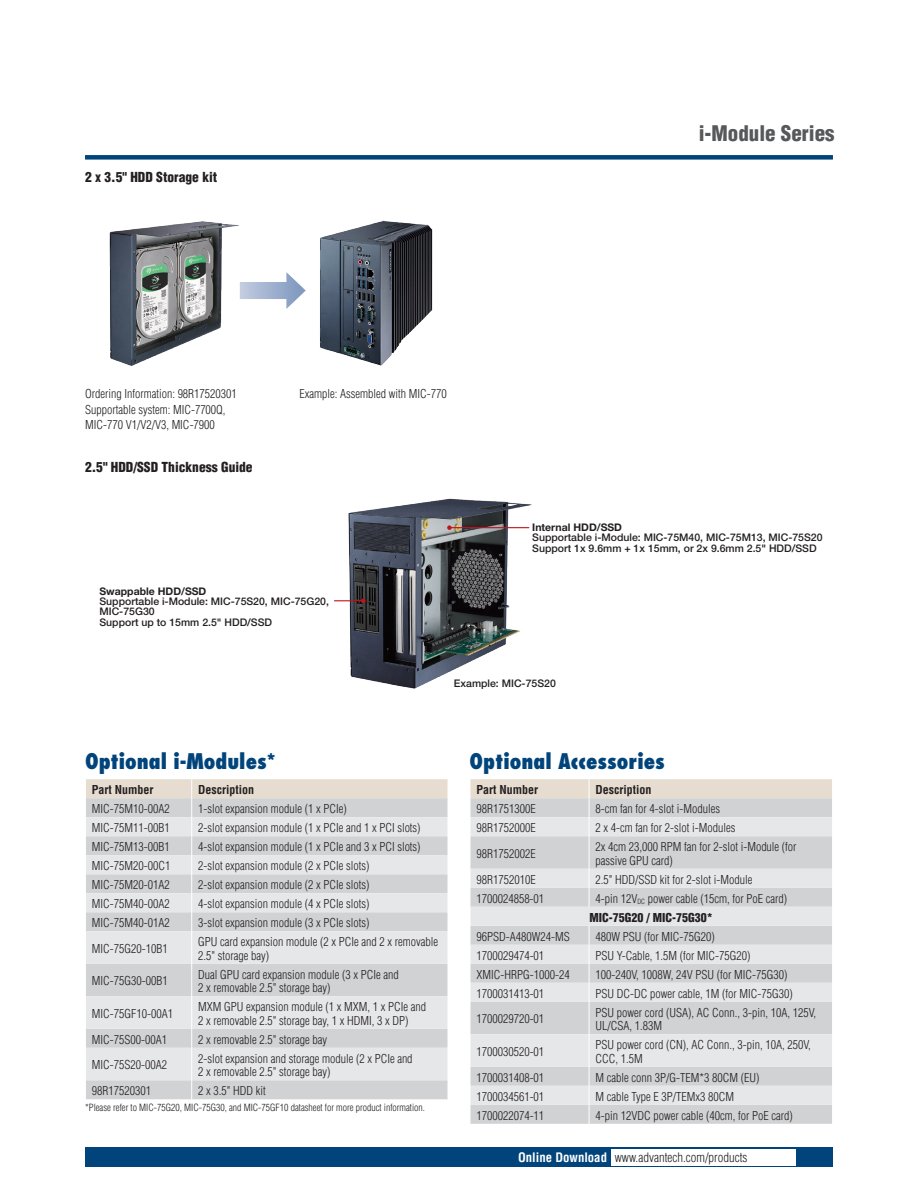
<style>
.page{position:relative;width:918px;height:1188px;background:#fff}
.page>*{position:absolute;margin:0;border:0;box-sizing:border-box;transform-origin:0 0}
.t1{font:800 condensed 21px "Futura";color:#00447b}
.t2{font:900 condensed 21px "Helvetica";color:#57585a}
.t3{font:900 condensed 13.5px "Helvetica";color:#231f20}
.t4{font:300 condensed 12.75px "Helvetica";color:#231f20}
.t5{font:300 condensed 12px/13.5px "Helvetica";color:#231f20}
.t6{font:700 condensed 12px "Helvetica";color:#231f20}
.t7{font:500 10.5px/10.4px "Helvetica Neue";color:#231f20}
.t8{font:700 10.5px "Helvetica Neue";color:#231f20}
.t9{font:300 condensed 9.75px "Helvetica";color:#231f20}
.s1{font-weight:900}
.s2{font-weight:700;color:#fff}
</style>
<div class="page">
<div style="left:85px;top:155px;width:748px;height:5px;background:#00447b"></div>
<div style="left:85px;top:1147px;width:748px;height:20px;background:#00447b"></div>
<div style="left:611px;top:1149px;width:184px;height:16px;background:#fff"></div>
<div style="left:86px;top:1080px;width:362px;height:19px;background:#d1d2d4"></div>
<svg style="left:86px;top:931px;width:362px;height:149px;fill:#e6e7e9"></svg>
<hr style="left:191px;top:931px;width:1px;height:33px;background:#fff">
<hr style="left:191px;top:964px;width:1px;height:32px;background:#fff">
<hr style="left:191px;top:996px;width:1px;height:33px;background:#fff">
<svg style="left:191px;top:1029px;width:1px;height:19px"></svg>
<hr style="left:191px;top:1048px;width:1px;height:32px;background:#fff">
<svg style="left:191px;top:1080px;width:1px;height:19px"></svg>
<svg style="left:86px;top:779px;width:362px;height:152px"></svg>
<img style="left:348px;top:498px;width:184px;height:191px">
<svg style="left:334px;top:599px;width:32px;height:4px"></svg>
<hr style="left:449px;top:527px;width:80px;height:1px;background:#c4121a">
<svg style="left:447px;top:525px;width:5px;height:5px"></svg>
<div style="left:471px;top:1105px;width:361px;height:19px;background:#d1d2d4"></div>
<svg style="left:471px;top:836px;width:361px;height:269px;fill:#d1d2d4"></svg>
<hr style="left:589px;top:836px;width:1px;height:33px;background:#fff">
<svg style="left:589px;top:869px;width:1px;height:38px"></svg>
<svg style="left:470px;top:869px;width:1px;height:133px"></svg>
<svg style="left:589px;top:926px;width:1px;height:76px"></svg>
<hr style="left:589px;top:1002px;width:1px;height:32px;background:#fff">
<hr style="left:589px;top:1034px;width:1px;height:33px;background:#fff">
<svg style="left:470px;top:1067px;width:1px;height:57px"></svg>
<svg style="left:589px;top:1067px;width:1px;height:57px"></svg>
<svg style="left:470px;top:779px;width:362px;height:57px"></svg>
<img style="left:109px;top:221px;width:131px;height:145px">
<img style="left:320px;top:220px;width:113px;height:146px">
<svg style="left:240px;top:272px;width:66px;height:37px"></svg>
<p class="t3" style="left:85px;top:168px;width:134px">2 x 3.5" HDD Storage kit</p>
<h1 class="t2" style="left:699px;top:120px;width:137px">i-Module Series</h1>
<p class="t5" style="left:85px;top:386px;width:153px;line-height:15.5px">Ordering Information: 98R17520301<br>Supportable system: MIC-7700Q,<br>MIC-770 V1/V2/V3, MIC-7900</p>
<p class="t5" style="left:300px;top:387px;width:149px">Example: Assembled with MIC-770</p>
<p class="t3" style="left:85px;top:459px;width:169px">2.5" HDD/SSD Thickness Guide</p>
<p class="t8" style="left:99px;top:584px;width:108px">Swappable HDD/SSD</p>
<p class="t7" style="left:99px;top:596px;width:231px">Supportable i-Module: MIC-75S20, MIC-75G20,<br>MIC-75G30<br>Support up to 15mm 2.5" HDD/SSD</p>
<p class="t8" style="left:532px;top:520px;width:91px">Internal HDD/SSD</p>
<p class="t7" style="left:532px;top:532px;width:292px;line-height:10.9px">Supportable i-Module: MIC-75M40, MIC-75M13, MIC-75S20<br>Support 1x 9.6mm + 1x 15mm, or 2x 9.6mm 2.5" HDD/SSD</p>
<p class="t7" style="left:454px;top:678px;width:103px">Example: MIC-75S20</p>
<h1 class="t1" style="left:85px;top:748px;width:192px">Optional i-Modules*</h1>
<p class="t6" style="left:92px;top:782px;width:63px">Part Number</p>
<p class="t6" style="left:198px;top:782px;width:57px">Description</p>
<p class="t5" style="left:92px;top:802px;width:79px">MIC-75M10-00A2</p>
<p class="t5" style="left:198px;top:802px;width:150px">1-slot expansion module (1 x PCIe)</p>
<p class="t5" style="left:92px;top:821px;width:79px">MIC-75M11-00B1</p>
<p class="t5" style="left:198px;top:821px;width:224px">2-slot expansion module (1 x PCIe and 1 x PCI slots)</p>
<p class="t5" style="left:92px;top:840px;width:79px">MIC-75M13-00B1</p>
<p class="t5" style="left:198px;top:840px;width:224px">4-slot expansion module (1 x PCIe and 3 x PCI slots)</p>
<p class="t5" style="left:92px;top:859px;width:80px">MIC-75M20-00C1</p>
<p class="t5" style="left:198px;top:859px;width:173px">2-slot expansion module (2 x PCIe slots)</p>
<p class="t5" style="left:92px;top:878px;width:79px">MIC-75M20-01A2</p>
<p class="t5" style="left:198px;top:878px;width:173px">2-slot expansion module (2 x PCIe slots)</p>
<p class="t5" style="left:92px;top:897px;width:79px">MIC-75M40-00A2</p>
<p class="t5" style="left:198px;top:897px;width:173px">4-slot expansion module (4 x PCIe slots)</p>
<p class="t5" style="left:92px;top:916px;width:79px">MIC-75M40-01A2</p>
<p class="t5" style="left:198px;top:916px;width:173px">3-slot expansion module (3 x PCIe slots)</p>
<p class="t5" style="left:92px;top:942px;width:77px">MIC-75G20-10B1</p>
<p class="t5" style="left:198px;top:935px;width:241px">GPU card expansion module (2 x PCIe and 2 x removable<br>2.5" storage bay)</p>
<p class="t5" style="left:92px;top:974px;width:77px">MIC-75G30-00B1</p>
<p class="t5" style="left:198px;top:967px;width:202px">Dual GPU card expansion module (3 x PCIe and<br>2 x removable 2.5" storage bay)</p>
<p class="t5" style="left:92px;top:1007px;width:83px">MIC-75GF10-00A1</p>
<p class="t5" style="left:198px;top:1000px;width:229px">MXM GPU expansion module (1 x MXM, 1 x PCIe and<br>2 x removable 2.5" storage bay, 1 x HDMI, 3 x DP)</p>
<p class="t5" style="left:92px;top:1032px;width:77px">MIC-75S00-00A1</p>
<p class="t5" style="left:198px;top:1032px;width:130px">2 x removable 2.5" storage bay</p>
<p class="t5" style="left:92px;top:1058px;width:77px">MIC-75S20-00A2</p>
<p class="t5" style="left:198px;top:1051px;width:216px">2-slot expansion and storage module (2 x PCIe and<br>2 x removable 2.5" storage bay)</p>
<p class="t5" style="left:92px;top:1084px;width:61px">98R17520301</p>
<p class="t5" style="left:198px;top:1084px;width:69px">2 x 3.5" HDD kit</p>
<p class="t9" style="left:85px;top:1102px;width:342px">*Please refer to MIC-75G20, MIC-75G30, and MIC-75GF10 datasheet for more product information.</p>
<h1 class="t1" style="left:470px;top:748px;width:197px">Optional Accessories</h1>
<p class="t6" style="left:476px;top:782px;width:63px">Part Number</p>
<p class="t6" style="left:595px;top:782px;width:57px">Description</p>
<p class="t5" style="left:476px;top:802px;width:61px">98R1751300E</p>
<p class="t5" style="left:595px;top:802px;width:126px">8-cm fan for 4-slot i-Modules</p>
<p class="t5" style="left:476px;top:821px;width:61px">98R1752000E</p>
<p class="t5" style="left:595px;top:821px;width:141px">2 x 4-cm fan for 2-slot i-Modules</p>
<p class="t5" style="left:476px;top:847px;width:61px">98R1752002E</p>
<p class="t5" style="left:595px;top:840px;width:203px">2x 4cm 23,000 RPM fan for 2-slot i-Module (for passive GPU card)</p>
<p class="t5" style="left:476px;top:872px;width:61px">98R1752010E</p>
<p class="t5" style="left:595px;top:872px;width:158px">2.5" HDD/SSD kit for 2-slot i-Module</p>
<p class="t5" style="left:476px;top:891px;width:69px">1700024858-01</p>
<p class="t5" style="left:590px;top:889px;width:199px;line-height:19px;text-indent:6px">4-pin 12V<sub>DC</sub> power cable (15cm, for PoE card)<br><span class="s1">MIC-75G20 / MIC-75G30*</span></p>
<p class="t5" style="left:476px;top:929px;width:95px">96PSD-A480W24-MS</p>
<p class="t5" style="left:595px;top:929px;width:121px">480W PSU (for MIC-75G20)</p>
<p class="t5" style="left:476px;top:948px;width:69px">1700029474-01</p>
<p class="t5" style="left:595px;top:948px;width:157px">PSU Y-Cable, 1.5M (for MIC-75G20)</p>
<p class="t5" style="left:476px;top:967px;width:95px">XMIC-HRPG-1000-24</p>
<p class="t5" style="left:595px;top:967px;width:193px">100-240V, 1008W, 24V PSU (for MIC-75G30)</p>
<p class="t5" style="left:476px;top:986px;width:69px">1700031413-01</p>
<p class="t5" style="left:595px;top:986px;width:199px">PSU DC-DC power cable, 1M (for MIC-75G30)</p>
<p class="t5" style="left:476px;top:1012px;width:69px">1700029720-01</p>
<p class="t5" style="left:595px;top:1005px;width:222px">PSU power cord (USA), AC Conn., 3-pin, 10A, 125V,<br>UL/CSA, 1.83M</p>
<p class="t5" style="left:476px;top:1045px;width:69px">1700030520-01</p>
<p class="t5" style="left:595px;top:1038px;width:217px">PSU power cord (CN), AC Conn., 3-pin, 10A, 250V,<br>CCC, 1.5M</p>
<p class="t5" style="left:476px;top:1070px;width:69px">1700031408-01</p>
<p class="t5" style="left:595px;top:1070px;width:165px">M cable conn 3P/G-TEM*3 80CM (EU)</p>
<p class="t5" style="left:476px;top:1089px;width:69px">1700034561-01</p>
<p class="t5" style="left:595px;top:1089px;width:140px">M cable Type E 3P/TEMx3 80CM</p>
<p class="t5" style="left:476px;top:1108px;width:69px">1700022074-11</p>
<p class="t5" style="left:595px;top:1108px;width:199px">4-pin 12VDC power cable (40cm, for PoE card)</p>
<p class="t4" style="left:518px;top:1149px;width:231px"><span class="s2">Online Download</span> www.advantech.com/products</p>
</div>
